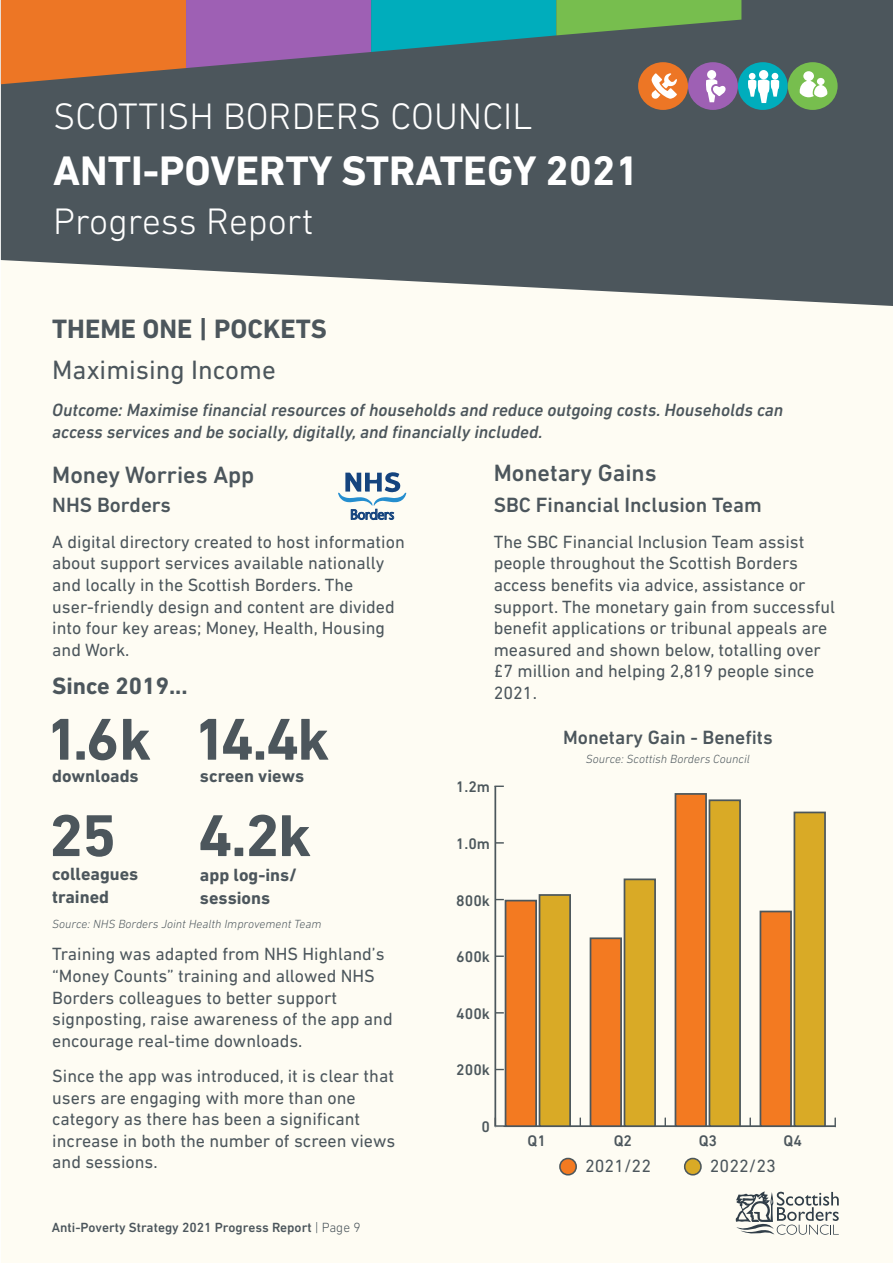
<style>
.page{position:relative;width:893px;height:1263px;background:#fff}
.page>*{position:absolute;margin:0;border:0;box-sizing:border-box;transform-origin:0 0}
.t1{font:700 60px "DIN Next LT Pro";letter-spacing:-.03em;color:#4c565c}
.t2{font:700 60px "DIN Next LT Pro";letter-spacing:-.03em;color:#4c565c;scale:1.04 1}
.t3{font:700 42px "DIN Next LT Pro";color:#fff}
.t4{font:300 37.5px "DIN Next LT Pro";color:#fff}
.t5{font:700 27px "DIN Next LT Pro";color:#4c565c}
.t6{font:27px "DIN Next LT Pro";color:#4c565c}
.t7{font:500 24px "DIN Next LT Pro";color:#4c565c}
.t8{font:700 24px "DIN Next LT Pro";color:#4c565c}
.t9{font:500 21px "DIN Next LT Pro";color:#4c565c}
.t10{font:500 19.5px "DIN Next LT Pro";color:#4c565c}
.t11{font:18px/21.6px "DIN Next LT Pro";color:#4c565c}
.t12{font:italic 500 18px/21.6px "DIN Next LT Pro";color:#4c565c}
.t13{font:700 18px/22.8px "DIN Next LT Pro";color:#4c565c}
.t14{font:500 15.6px "DIN Next LT Pro";color:#4c575c}
.t15{font:500 15.6px "DIN Next LT Pro";color:#4c565c}
.t16{font:500 13.5px "DIN Next LT Pro";color:#4c565c}
.t17{font:500 13.2px "Stone Sans";letter-spacing:-.045em;color:#15447e}
.t18{font:italic 300 12px "DIN Next LT Pro";color:#4c565c}
.s1{font-weight:300}
</style>
<div class="page">
<div style="left:1px;top:0;width:892px;height:1263px;background:#fefcf3"></div>
<svg style="left:1px;top:0;width:892px;height:306px;background:#5e676b"></svg>
<div style="left:738px;top:62px;width:50px;height:48px;background:#00adbc;border-radius:50%"></div>
<div style="left:759px;top:70px;width:9px;height:9px;background:#fff;border-radius:50%"></div>
<div style="left:772px;top:73px;width:6px;height:7px;background:#fff;border-radius:50%"></div>
<div style="left:749px;top:73px;width:6px;height:7px;background:#fff;border-radius:50%"></div>
<svg style="left:748px;top:77px;width:32px;height:26px"></svg>
<div style="left:788px;top:62px;width:50px;height:48px;background:#77be4e;border-radius:50%"></div>
<svg style="left:800px;top:71px;width:27px;height:26px"></svg>
<div style="left:638px;top:62px;width:50px;height:48px;background:#ed7625;border-radius:50%"></div>
<div style="left:688px;top:62px;width:50px;height:48px;background:#9e60b4;border-radius:50%"></div>
<svg style="left:1px;top:0;width:740px;height:102px;background:#76706a"></svg>
<svg style="left:736px;top:1191px;width:103px;height:44px"></svg>
<hr style="left:495px;top:1125px;width:340px;height:2px;background:#4c575c">
<svg style="left:749px;top:1118px;width:2px;height:8px"></svg>
<svg style="left:834px;top:1118px;width:2px;height:9px"></svg>
<hr style="left:494px;top:786px;width:2px;height:341px;background:#4c575c">
<svg style="left:496px;top:955px;width:8px;height:2px"></svg>
<svg style="left:496px;top:842px;width:8px;height:2px"></svg>
<svg style="left:494px;top:785px;width:10px;height:2px"></svg>
<div style="left:539px;top:894px;width:32px;height:233px;background:#d9aa26;border:2px solid #4c575c"></div>
<div style="left:624px;top:878px;width:32px;height:249px;background:#d9aa26;border:2px solid #4c575c"></div>
<div style="left:709px;top:799px;width:32px;height:328px;background:#d9aa26;border:2px solid #4c575c"></div>
<div style="left:794px;top:811px;width:32px;height:316px;background:#d9aa26;border:2px solid #4c575c"></div>
<div style="left:505px;top:900px;width:32px;height:227px;background:#f37a21;border:2px solid #4c575c"></div>
<div style="left:590px;top:937px;width:32px;height:190px;background:#f37a21;border:2px solid #4c575c"></div>
<div style="left:675px;top:793px;width:32px;height:334px;background:#f37a21;border:2px solid #4c575c"></div>
<div style="left:760px;top:911px;width:32px;height:216px;background:#f37a21;border:2px solid #4c575c"></div>
<div style="left:560px;top:1158px;width:16px;height:17px;background:#f37a21;border-radius:8px"></div>
<div style="left:559px;top:1158px;width:18px;height:17px;border:2px solid #4c575c;border-radius:8px"></div>
<div style="left:685px;top:1158px;width:16px;height:17px;background:#d9aa26;border-radius:8px"></div>
<div style="left:684px;top:1158px;width:18px;height:17px;border:2px solid #4c575c;border-radius:8px"></div>
<svg style="left:338px;top:472px;width:68px;height:48px"></svg>
<h3 class="t4" style="left:53px;top:95px;width:481px">SCOTTISH BORDERS COUNCIL</h3>
<h2 class="t3" style="left:53px;top:146px;width:587px">ANTI-POVERTY STRATEGY 2021</h2>
<h3 class="t4" style="left:53px;top:200px;width:262px">Progress Report</h3>
<h3 class="t5" style="left:52px;top:313px;width:276px">THEME ONE | POCKETS</h3>
<h3 class="t6" style="left:52px;top:354px;width:225px">Maximising Income</h3>
<p class="t12" style="left:52px;top:399px;width:733px">Outcome: Maximise financial resources of households and reduce outgoing costs. Households can access services and be socially, digitally, and financially included.</p>
<h3 class="t7" style="left:52px;top:461px;width:204px">Money Worries App</h3>
<p class="t9" style="left:52px;top:493px;width:120px">NHS Borders</p>
<p class="t17" style="left:350px;top:506px;width:46px">Borders</p>
<p class="t11" style="left:52px;top:531px;width:354px">A digital directory created to host information about support services available nationally and locally in the Scottish Borders. The user-friendly design and content are divided into four key areas; Money, Health, Housing and Work.</p>
<h3 class="t8" style="left:52px;top:671px;width:137px">Since 2019...</h3>
<h1 class="t1" style="left:45px;top:704px;width:107px">1.6k</h1>
<p class="t13" style="left:52px;top:765px;width:88px">downloads</p>
<h1 class="t2" style="left:49px;top:800px;width:67px">25</h1>
<p class="t13" style="left:52px;top:862px;width:87px">colleagues trained</p>
<h1 class="t1" style="left:193px;top:704px;width:138px">14.4k</h1>
<p class="t13" style="left:200px;top:765px;width:106px">screen views</p>
<h1 class="t2" style="left:198px;top:800px;width:111px">4.2k</h1>
<p class="t13" style="left:200px;top:863px;width:99px">app log-ins/ sessions</p>
<p class="t18" style="left:52px;top:917px;width:271px">Source: NHS Borders Joint Health Improvement Team</p>
<p class="t11" style="left:52px;top:943px;width:342px">Training was adapted from NHS Highland’s “Money Counts” training and allowed NHS Borders colleagues to better support signposting, raise awareness of the app and encourage real-time downloads.</p>
<p class="t11" style="left:52px;top:1065px;width:344px">Since the app was introduced, it is clear that users are engaging with more than one category as there has been a significant increase in both the number of screen views and sessions.</p>
<p class="t16" style="left:52px;top:1219px;width:310px">Anti-Poverty Strategy 2021 Progress Report <span class="s1">| Page 9</span></p>
<h3 class="t7" style="left:494px;top:459px;width:164px">Monetary Gains</h3>
<p class="t9" style="left:494px;top:493px;width:270px">SBC Financial Inclusion Team</p>
<p class="t11" style="left:494px;top:531px;width:343px">The SBC Financial Inclusion Team assist people throughout the Scottish Borders access benefits via advice, assistance or support. The monetary gain from successful benefit applications or tribunal appeals are measured and shown below, totalling over £7 million and helping 2,819 people since 2021.</p>
<p class="t10" style="left:563px;top:726px;width:211px">Monetary Gain - Benefits</p>
<p class="t14" style="left:456px;top:778px;width:36px">1.2m</p>
<p class="t14" style="left:456px;top:834px;width:36px">1.0m</p>
<p class="t14" style="left:456px;top:891px;width:35px">800k</p>
<p class="t14" style="left:456px;top:948px;width:35px">600k</p>
<p class="t14" style="left:456px;top:1004px;width:35px">400k</p>
<p class="t14" style="left:456px;top:1061px;width:35px">200k</p>
<p class="t14" style="left:481px;top:1118px;width:10px">0</p>
<p class="t18" style="left:586px;top:752px;width:166px">Source: Scottish Borders Council</p>
<p class="t15" style="left:528px;top:1131px;width:20px">Q1</p>
<p class="t15" style="left:614px;top:1131px;width:20px">Q2</p>
<p class="t15" style="left:699px;top:1131px;width:20px">Q3</p>
<p class="t15" style="left:784px;top:1131px;width:20px">Q4</p>
<p class="t11" style="left:585px;top:1155px;width:68px">2021/22</p>
<p class="t11" style="left:710px;top:1155px;width:68px">2022/23</p>
</div>
